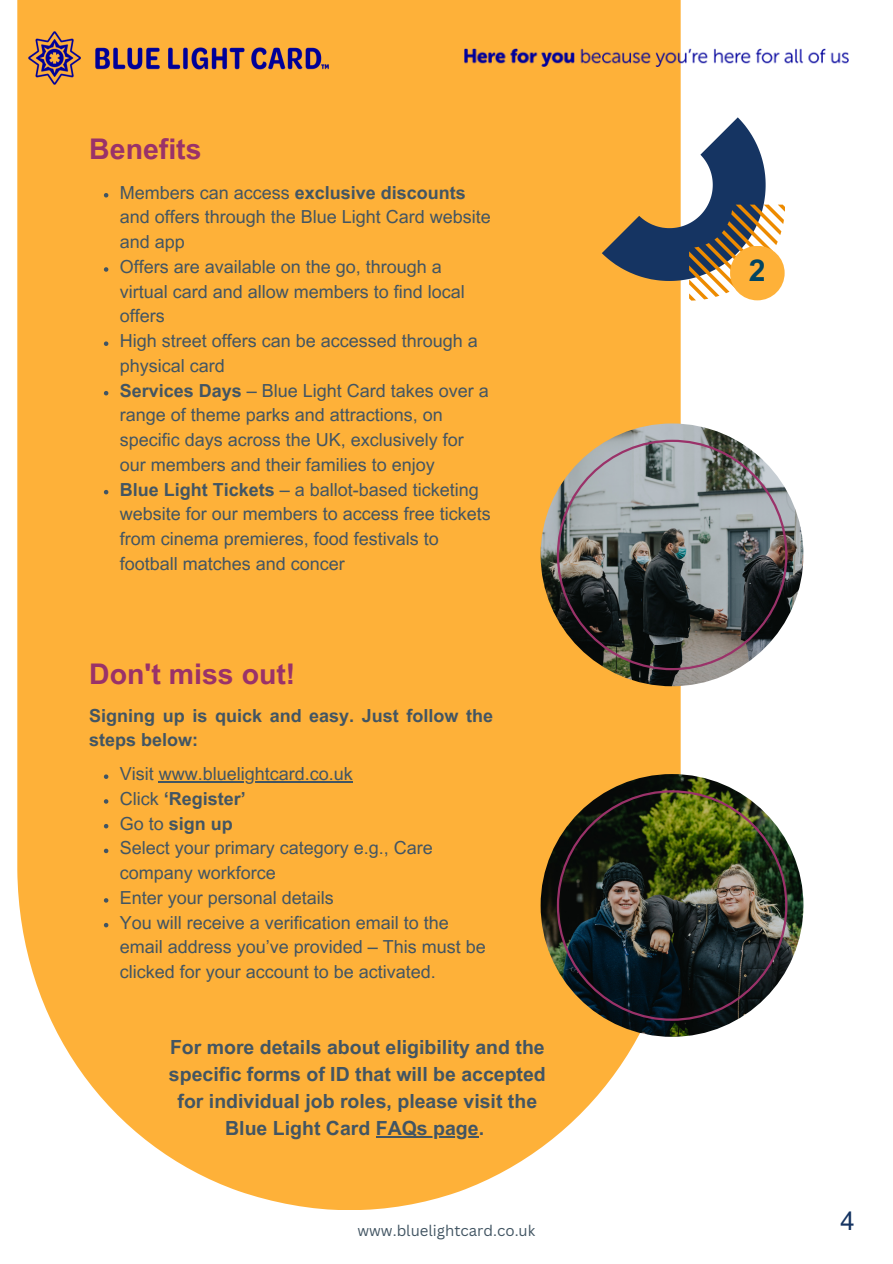
<style>
.page{position:relative;width:893px;height:1264px;background:#fff}
.page>*{position:absolute;margin:0;border:0;box-sizing:border-box;transform-origin:0 0}
.t1{font:700 30.15px "Arial MT Pro";color:#004461}
.t2{font:700 28.5px "Arial MT Pro";color:#9a3269}
.t3{font:25.8px "Arial MT Pro";color:#153462}
.t4{font:700 19.5px/27px "Arial MT Pro";color:#425563;text-align:center}
.t5{font:18px/24.8px "Arial MT Pro";color:#425563}
.t6{font:700 18px/24.8px "Arial MT Pro";color:#425563}
.t7{font:15px "Canva Sans";color:#425563}
.s1{font-weight:700}
.s2{font-weight:400}
</style>
<div class="page">
<div style="left:17px;top:0;width:663px;height:1210px;background:#feb139"></div>
<img style="left:540px;top:423px;width:263px;height:263px;border-radius:50%">
<img style="left:557px;top:439px;width:230px;height:231px">
<img style="left:540px;top:774px;width:263px;height:262px;border-radius:50%">
<img style="left:557px;top:790px;width:230px;height:230px">
<svg style="left:601px;top:117px;width:183px;height:183px"></svg>
<svg style="left:104px;top:193px;width:4px;height:4px"></svg>
<svg style="left:104px;top:267px;width:4px;height:5px"></svg>
<svg style="left:104px;top:341px;width:4px;height:5px"></svg>
<svg style="left:104px;top:391px;width:4px;height:4px"></svg>
<svg style="left:104px;top:490px;width:4px;height:4px"></svg>
<svg style="left:104px;top:774px;width:4px;height:5px"></svg>
<hr style="left:159px;top:781px;width:194px;height:1px;background:#425563">
<svg style="left:104px;top:799px;width:4px;height:4px"></svg>
<svg style="left:104px;top:824px;width:4px;height:4px"></svg>
<svg style="left:104px;top:848px;width:4px;height:5px"></svg>
<svg style="left:104px;top:898px;width:4px;height:4px"></svg>
<svg style="left:104px;top:922px;width:4px;height:5px"></svg>
<hr style="left:376px;top:1135px;width:102px;height:2px;background:#425563">
<div style="left:730px;top:246px;width:54px;height:54px;background:#feb139;border-radius:50%"></div>
<img style="left:29px;top:31px;width:299px;height:53px">
<img style="left:464px;top:49px;width:384px;height:18px">
<p class="t2" style="left:89px;top:138px;width:114px">Benefits</p>
<p class="t5" style="left:120px;top:182px;width:372px">Members can access <span class="s1">exclusive discounts </span>and offers through the Blue Light Card website and app</p>
<p class="t5" style="left:120px;top:256px;width:346px">Offers are available on the go, through a virtual card and allow members to find local offers</p>
<p class="t5" style="left:120px;top:330px;width:359px">High street offers can be accessed through a physical card</p>
<p class="t5" style="left:120px;top:380px;width:370px"><span class="s1">Services Days</span> – Blue Light Card takes over a range of theme parks and attractions, on specific days across the UK, exclusively for our members and their families to enjoy</p>
<p class="t5" style="left:120px;top:479px;width:372px"><span class="s1">Blue Light Tickets</span> – a ballot-based ticketing website for our members to access free tickets from cinema premieres, food festivals to football matches and concer</p>
<p class="t2" style="left:89px;top:662px;width:208px">Don't miss out!</p>
<p class="t6" style="left:89px;top:705px;width:405px">Signing up is quick and easy. Just follow the steps below:</p>
<p class="t5" style="left:120px;top:763px;width:234px">Visit www.bluelightcard.co.uk</p>
<p class="t6" style="left:120px;top:788px;width:127px"><span class="s2">Click</span> ‘Register’</p>
<p class="t6" style="left:120px;top:813px;width:114px"><span class="s2">Go to</span> sign up</p>
<p class="t5" style="left:120px;top:837px;width:314px">Select your primary category e.g., Care company workforce</p>
<p class="t5" style="left:120px;top:887px;width:215px">Enter your personal details</p>
<p class="t5" style="left:120px;top:912px;width:367px">You will receive a verification email to the email address you’ve provided – This must be clicked for your account to be activated.</p>
<p class="t4" style="left:169px;top:1036px;width:378px">For more details about eligibility and the specific forms of ID that will be accepted for individual job roles, please visit the Blue Light Card FAQs page.</p>
<p class="t7" style="left:357px;top:1220px;width:179px">www.bluelightcard.co.uk</p>
<p class="t1" style="left:748px;top:259px;width:18px">2</p>
<p class="t3" style="left:840px;top:1211px;width:16px">4</p>
</div>
